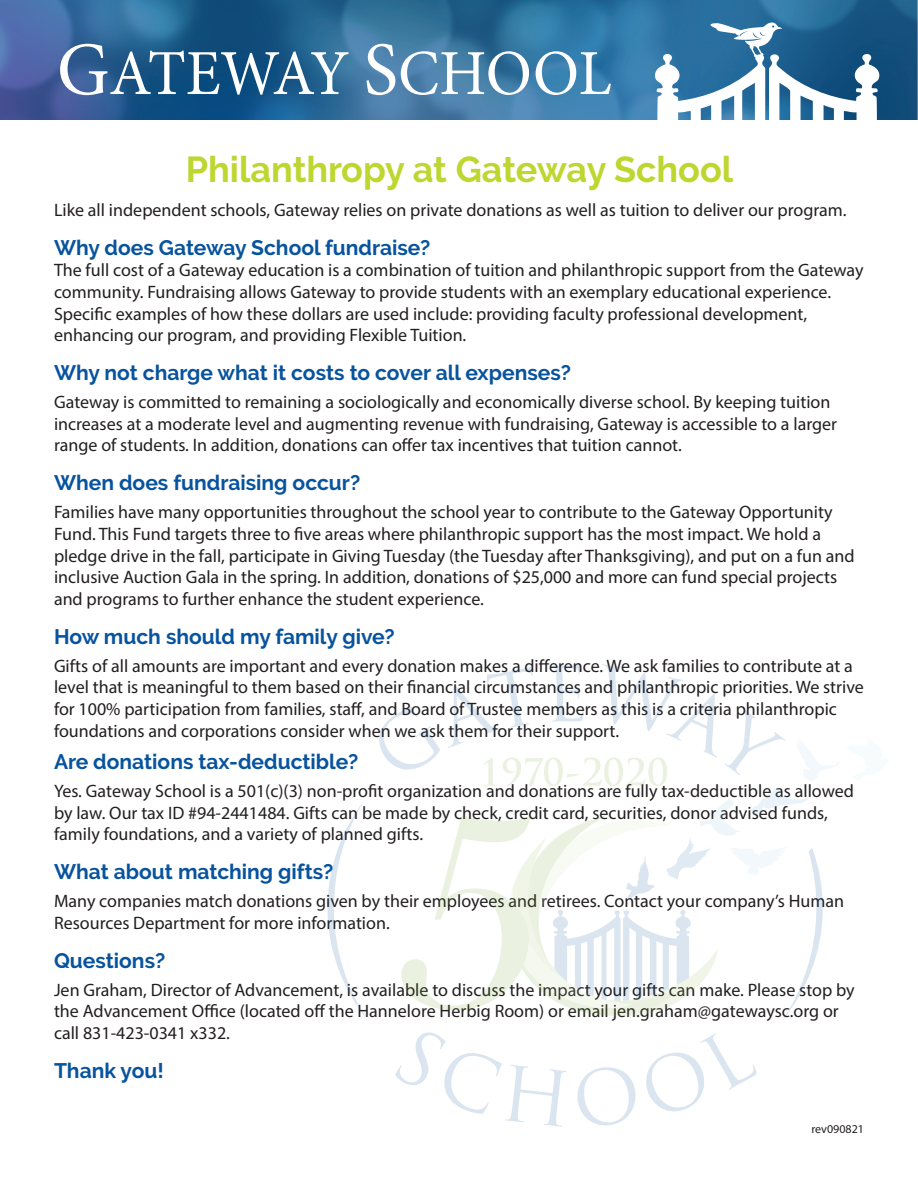
<style>
.page{position:relative;width:918px;height:1188px;background:#fff}
.page>*{position:absolute;margin:0;border:0;box-sizing:border-box;transform-origin:0 0}
.t1{font:64.2px "Minion Pro";letter-spacing:-.01em;color:#fff;scale:.96 1}
.t2{font:700 36px "Raleway";color:#bed630}
.t3{font:700 21px "Raleway";color:#07539e}
.t4{font:18px/21.6px "Myriad Pro";color:#231f20}
.t5{font:12px "Myriad Pro";color:#231f20}
.s1{font-size:75.6px}
</style>
<div class="page">
<img style="left:0;top:0;width:918px;height:120px">
<svg style="left:653px;top:22px;width:228px;height:98px"></svg>
<svg style="left:327px;top:801px;width:40px;height:218px"></svg>
<svg style="left:395px;top:1032px;width:172px;height:95px"></svg>
<svg style="left:577px;top:1067px;width:59px;height:59px"></svg>
<svg style="left:646px;top:1033px;width:111px;height:79px"></svg>
<svg style="left:379px;top:664px;width:460px;height:355px"></svg>
<h1 class="t1" style="left:57px;top:31px;width:579px"><span class="s1">G</span>ATEWAY <span class="s1">S</span>CHOOL</h1>
<h2 class="t2" style="left:186px;top:149px;width:549px">Philanthropy at Gateway School</h2>
<p class="t4" style="left:54px;top:199px;width:794px">Like all independent schools, Gateway relies on private donations as well as tuition to deliver our program.</p>
<p class="t3" style="left:54px;top:235px;width:378px">Why does Gateway School fundraise?</p>
<p class="t4" style="left:54px;top:259px;width:811px">The full cost of a Gateway education is a combination of tuition and philanthropic support from the Gateway community. Fundraising allows Gateway to provide students with an exemplary educational experience.<br>Specific examples of how these dollars are used include: providing faculty professional development, enhancing our program, and providing Flexible Tuition.</p>
<p class="t3" style="left:54px;top:360px;width:519px">Why not charge what it costs to cover all expenses?</p>
<p class="t4" style="left:54px;top:391px;width:785px">Gateway is committed to remaining a sociologically and economically diverse school. By keeping tuition increases at a moderate level and augmenting revenue with fundraising, Gateway is accessible to a larger range of students. In addition, donations can offer tax incentives that tuition cannot.</p>
<p class="t3" style="left:54px;top:471px;width:308px">When does fundraising occur?</p>
<p class="t4" style="left:54px;top:501px;width:802px">Families have many opportunities throughout the school year to contribute to the Gateway Opportunity Fund. This Fund targets three to five areas where philanthropic support has the most impact. We hold a pledge drive in the fall, participate in Giving Tuesday (the Tuesday after Thanksgiving), and put on a fun and inclusive Auction Gala in the spring. In addition, donations of $25,000 and more can fund special projects and programs to further enhance the student experience.</p>
<p class="t3" style="left:54px;top:624px;width:342px">How much should my family give?</p>
<p class="t4" style="left:54px;top:655px;width:811px">Gifts of all amounts are important and every donation makes a difference. We ask families to contribute at a level that is meaningful to them based on their financial circumstances and philanthropic priorities. We strive for 100% participation from families, staff, and Board of Trustee members as this is a criteria philanthropic foundations and corporations consider when we ask them for their support.</p>
<p class="t3" style="left:54px;top:749px;width:306px">Are donations tax-deductible?</p>
<p class="t4" style="left:54px;top:780px;width:801px">Yes. Gateway School is a 501(c)(3) non-profit organization and donations are fully tax-deductible as allowed by law. Our tax ID #94-2441484. Gifts can be made by check, credit card, securities, donor advised funds, family foundations, and a variety of planned gifts.</p>
<p class="t3" style="left:54px;top:859px;width:281px">What about matching gifts?</p>
<p class="t4" style="left:54px;top:890px;width:792px">Many companies match donations given by their employees and retirees. Contact your company’s Human<br>Resources Department for more information.</p>
<p class="t3" style="left:54px;top:948px;width:113px">Questions?</p>
<p class="t4" style="left:54px;top:979px;width:802px">Jen Graham, Director of Advancement, is available to discuss the impact your gifts can make. Please stop by the Advancement Office (located off the Hannelore Herbig Room) or email jen.graham@gatewaysc.org or call 831-423-0341 x332.</p>
<p class="t3" style="left:54px;top:1058px;width:111px">Thank you!</p>
<p class="t5" style="left:811px;top:1122px;width:54px">rev090821</p>
</div>
